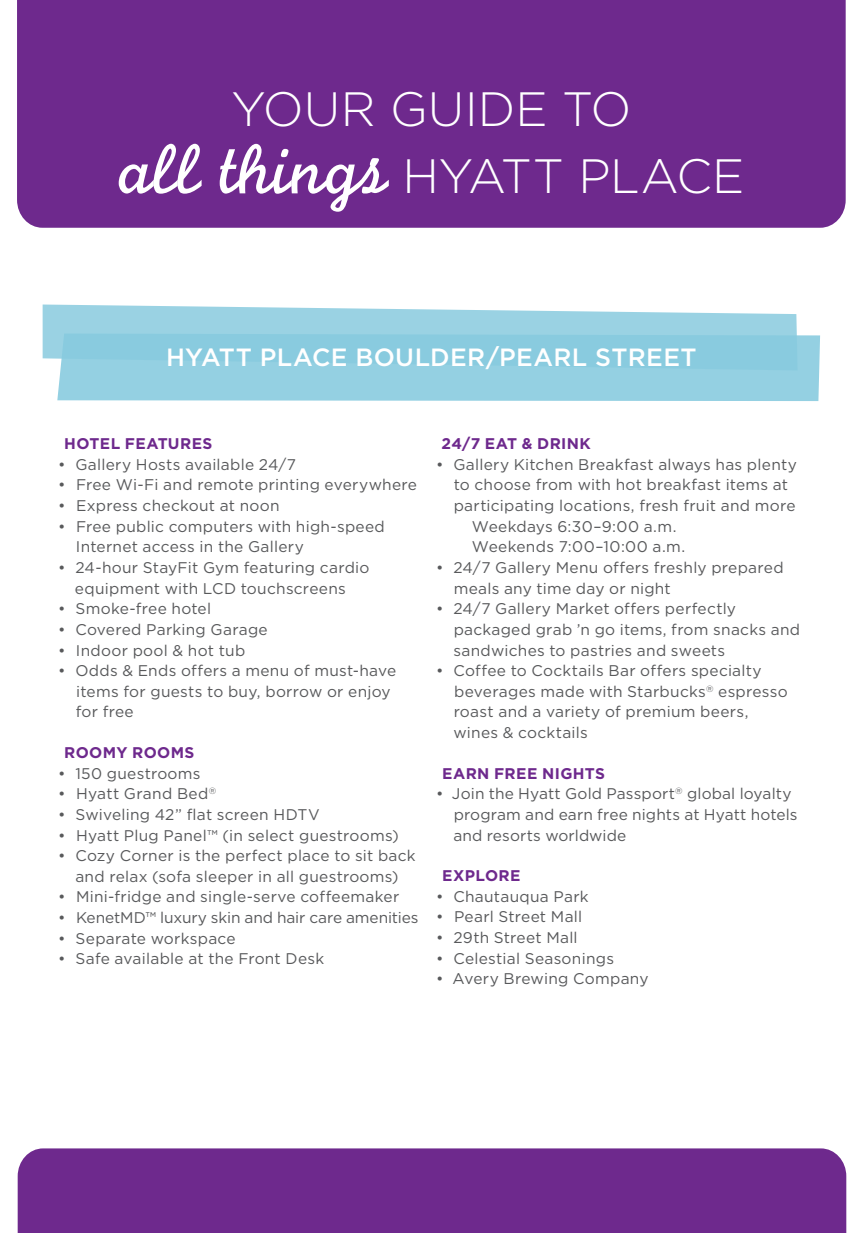
<style>
.page{position:relative;width:864px;height:1233px;background:#fff}
.page>*{position:absolute;margin:0;border:0;box-sizing:border-box;transform-origin:0 0}
.t1{font:300 48.2px/67px "Gotham";color:#fff;text-align:center}
.Property_Name_Inside{font:500 25px "Gotham";letter-spacing:.015em;color:#fff}
.t2{font:15.4px/20.6px "Gotham";letter-spacing:.015em;color:#58595b}
.Subhead_1{font:700 15.4px "Gotham";letter-spacing:.025em;color:#6e298d}
.t3{font:15.4px "Gotham";letter-spacing:-.01em;color:#58595b}
.s1{font-family:"Monoline Script";font-weight:400;font-size:74px}
</style>
<div class="page">
<div style="left:18px;top:1148px;width:828px;height:85px;background:#6e298d"></div>
<div style="left:17px;top:0;width:829px;height:228px;background:#6e298d"></div>
<div style="left:57px;top:335px;width:763px;height:66px;background:#94d0e2"></div>
<svg style="left:43px;top:305px;width:755px;height:65px;background:#99d1e3"></svg>
<h1 class="t1" style="left:118px;top:75px;width:628px">YOUR GUIDE TO<br><span class="s1">all things</span> HYATT PLACE</h1>
<p class="Property_Name_Inside" style="left:166px;top:343px;width:532px">HYATT PLACE BOULDER/PEARL STREET</p>
<p class="Subhead_1" style="left:64px;top:435px;width:150px">HOTEL FEATURES</p>
<p class="t2" style="left:58px;top:454px;width:239px">• Gallery Hosts available 24/7</p>
<p class="t2" style="left:58px;top:474px;width:360px">• Free Wi-Fi and remote printing everywhere</p>
<p class="t2" style="left:58px;top:495px;width:223px">• Express checkout at noon</p>
<p class="t2" style="left:76px;top:516px;width:310px;text-indent:-18px">• Free public computers with high-speed<br>Internet access in the Gallery</p>
<p class="t2" style="left:58px;top:557px;width:313px;text-align:center">• 24-hour StayFit Gym featuring cardio equipment with LCD touchscreens</p>
<p class="t2" style="left:58px;top:598px;width:154px">• Smoke-free hotel</p>
<p class="t2" style="left:58px;top:619px;width:211px">• Covered Parking Garage</p>
<p class="t2" style="left:58px;top:640px;width:188px">• Indoor pool &amp; hot tub</p>
<p class="t2" style="left:76px;top:660px;width:322px;text-indent:-17px">• Odds &amp; Ends offers a menu of must-have items for guests to buy, borrow or enjoy for free</p>
<p class="Subhead_1" style="left:64px;top:744px;width:132px">ROOMY ROOMS</p>
<p class="t2" style="left:58px;top:763px;width:144px">• 150 guestrooms</p>
<p class="t2" style="left:58px;top:783px;width:160px">• Hyatt Grand Bed<sup>®</sup></p>
<p class="t2" style="left:58px;top:804px;width:263px">• Swiveling 42” flat screen HDTV</p>
<p class="t2" style="left:58px;top:825px;width:342px">• Hyatt Plug Panel™ (in select guestrooms)</p>
<p class="t2" style="left:58px;top:845px;width:359px;text-align:center">• Cozy Corner is the perfect place to sit back and relax (sofa sleeper in all guestrooms)</p>
<p class="t2" style="left:58px;top:886px;width:343px">• Mini-fridge and single-serve coffeemaker</p>
<p class="t3" style="left:58px;top:909px;width:362px">• KenetMD™ luxury skin and hair care amenities</p>
<p class="t2" style="left:58px;top:928px;width:179px">• Separate workspace</p>
<p class="t2" style="left:58px;top:948px;width:267px">• Safe available at the Front Desk</p>
<p class="Subhead_1" style="left:442px;top:435px;width:151px">24/7 EAT &amp; DRINK</p>
<p class="t2" style="left:436px;top:454px;width:362px">• Gallery Kitchen Breakfast always has plenty</p>
<p class="t2" style="left:454px;top:474px;width:336px">to choose from with hot breakfast items at</p>
<p class="t2" style="left:454px;top:495px;width:343px">participating locations, fresh fruit and more</p>
<p class="t2" style="left:472px;top:516px;width:206px">Weekdays 6:30–9:00 a.m.</p>
<p class="t2" style="left:472px;top:536px;width:215px">Weekends 7:00–10:00 a.m.</p>
<p class="t2" style="left:454px;top:557px;width:332px;text-indent:-17px">• 24/7 Gallery Menu offers freshly prepared meals any time day or night</p>
<p class="t2" style="left:453px;top:598px;width:348px;text-indent:-17px">• 24/7 Gallery Market offers perfectly packaged grab ’n go items, from snacks and sandwiches to pastries and sweets</p>
<p class="t2" style="left:453px;top:660px;width:336px;text-indent:-17px">• Coffee to Cocktails Bar offers specialty beverages made with Starbucks<sup>®</sup> espresso roast and a variety of premium beers, wines &amp; cocktails</p>
<p class="Subhead_1" style="left:442px;top:764px;width:164px">EARN FREE NIGHTS</p>
<p class="t2" style="left:453px;top:783px;width:346px;text-indent:-17px">• Join the Hyatt Gold Passport<sup>®</sup> global loyalty program and earn free nights at Hyatt hotels and resorts worldwide</p>
<p class="Subhead_1" style="left:442px;top:867px;width:80px">EXPLORE</p>
<p class="t2" style="left:436px;top:886px;width:154px">• Chautauqua Park</p>
<p class="t2" style="left:436px;top:906px;width:147px">• Pearl Street Mall</p>
<p class="t2" style="left:436px;top:927px;width:143px">• 29th Street Mall</p>
<p class="t2" style="left:436px;top:948px;width:179px">• Celestial Seasonings</p>
<p class="t2" style="left:436px;top:968px;width:214px">• Avery Brewing Company</p>
</div>
